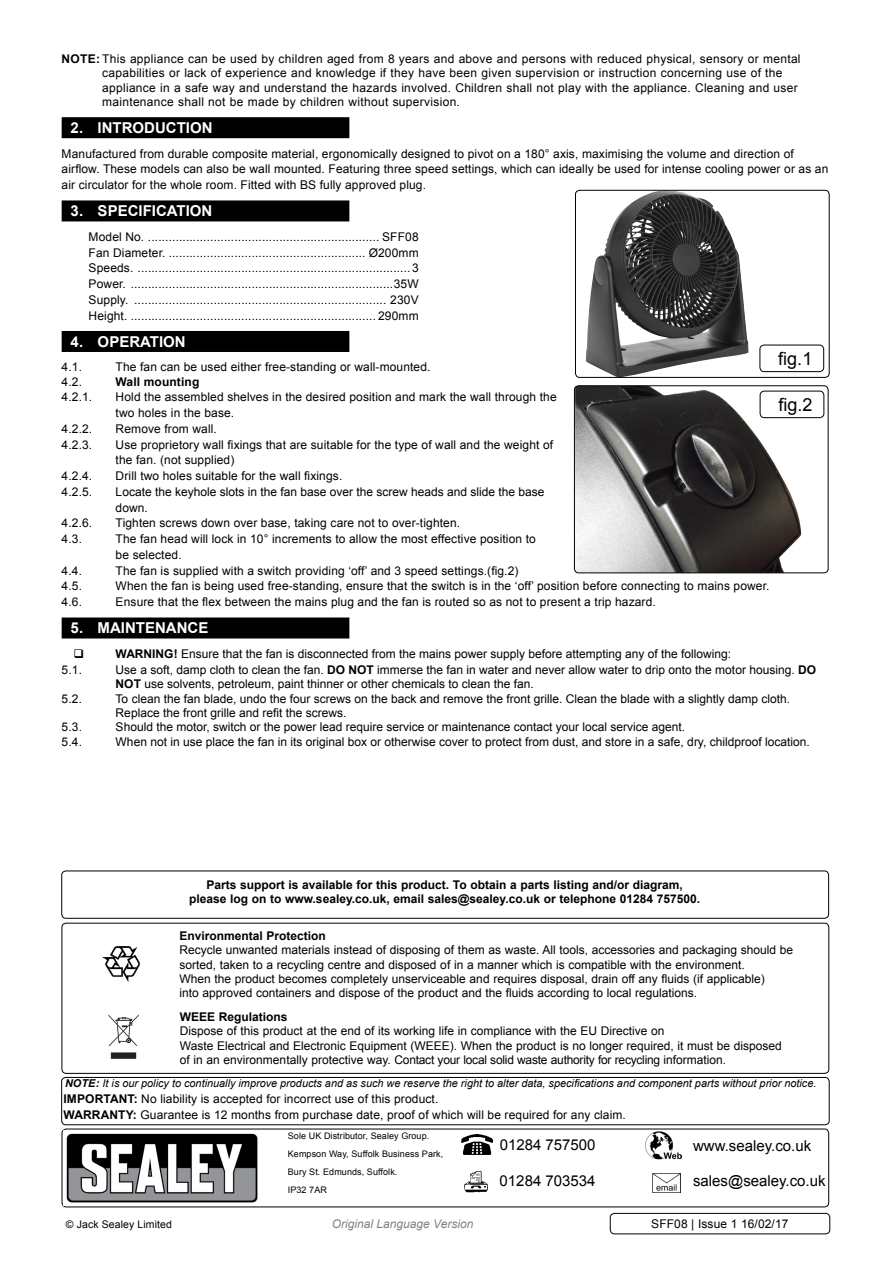
<style>
.page{position:relative;width:893px;height:1263px;background:#fff}
.page>*{position:absolute;margin:0;border:0;box-sizing:border-box;transform-origin:0 0}
.t1{font:18px "Arial";color:#000}
.t2{font:15px "Arial";color:#000}
.t3{font:700 15px "Arial";color:#fff}
.t4{font:12px/15.8px "Arial";letter-spacing:.01em;color:#000}
.t5{font:700 12px/14.4px "Arial";color:#000;text-align:center}
.t6{font:italic 12px "Arial";color:#808285}
.t7{font:italic 10.8px "Arial";color:#000}
.t8{font:10.5px "Arial";letter-spacing:.01em;color:#000}
.t9{font:9px/18px "Arial";letter-spacing:.01em;color:#000}
.s1{font-weight:700}
</style>
<div class="page">
<div style="left:62px;top:117px;width:287px;height:21px;background:#000"></div>
<div style="left:62px;top:200px;width:287px;height:21px;background:#000"></div>
<div style="left:62px;top:331px;width:287px;height:21px;background:#000"></div>
<div style="left:62px;top:617px;width:287px;height:21px;background:#000"></div>
<div style="left:61px;top:1077px;width:769px;height:48px;border:1px solid #000;border-radius:4px"></div>
<div style="left:62px;top:1129px;width:767px;height:78px;border:1px solid #000;border-radius:4px"></div>
<img style="left:64px;top:1130px;width:196px;height:76px">
<img style="left:646px;top:1131px;width:36px;height:29px">
<img style="left:464px;top:1171px;width:24px;height:21px">
<img style="left:461px;top:1135px;width:31px;height:20px">
<img style="left:652px;top:1173px;width:28px;height:19px">
<div style="left:610px;top:1213px;width:220px;height:21px;border:1px solid #000;border-radius:4px"></div>
<img style="left:102px;top:946px;width:38px;height:36px">
<img style="left:108px;top:1014px;width:31px;height:45px">
<div style="left:62px;top:923px;width:767px;height:151px;border:1px solid #000;border-radius:4px"></div>
<div style="left:61px;top:870px;width:768px;height:49px;border:1px solid #000;border-radius:4px"></div>
<img style="left:586px;top:192px;width:163px;height:184px">
<div style="left:575px;top:190px;width:255px;height:188px;border:1px solid #000;border-radius:4px"></div>
<img style="left:575px;top:387px;width:229px;height:186px">
<div style="left:574px;top:385px;width:254px;height:188px;border:1px solid #000;border-radius:4px"></div>
<div style="left:759px;top:345px;width:65px;height:27px;border:1px solid #000;border-radius:4px"></div>
<div style="left:760px;top:391px;width:64px;height:27px;border:1px solid #000;border-radius:4px"></div>
<p class="t4" style="left:102px;top:51px;width:700px;line-height:14.4px;text-indent:-40px"><span class="s1">NOTE:</span> This appliance can be used by children aged from 8 years and above and persons with reduced physical, sensory or mental capabilities or lack of experience and knowledge if they have been given supervision or instruction concerning use of the appliance in a safe way and understand the hazards involved. Children shall not play with the appliance. Cleaning and user maintenance shall not be made by children without supervision.</p>
<p class="t3" style="left:71px;top:118px;width:143px">2. introduction</p>
<p class="t4" style="left:62px;top:146px;width:768px">Manufactured from durable composite material, ergonomically designed to pivot on a 180° axis, maximising the volume and direction of airflow. These models can also be wall mounted. Featuring three speed settings, which can ideally be used for intense cooling power or as an air circulator for the whole room. Fitted with BS fully approved plug.</p>
<p class="t3" style="left:71px;top:201px;width:143px">3. specification</p>
<p class="t4" style="left:89px;top:229px;width:302px">Model No. ................................................................... SFF</p>
<p class="t4" style="left:89px;top:229px;width:332px;text-align:justify;text-indent:317px">08<br>Fan Diameter. ......................................................... Ø200mm Speeds. ...............................................................................3<br>Power. ............................................................................35W Supply. ......................................................................... 230V Height. ....................................................................... 290mm</p>
<p class="t3" style="left:71px;top:332px;width:117px">4. operation</p>
<p class="t4" style="left:62px;top:359px;width:22px">4.1.</p>
<p class="t4" style="left:116px;top:359px;width:316px">The fan can be used either free-standing or wall-mounted.</p>
<p class="t4" style="left:62px;top:374px;width:22px">4.2.</p>
<p class="t5" style="left:116px;top:375px;width:85px">Wall mounting</p>
<p class="t4" style="left:62px;top:389px;width:32px">4.2.1.</p>
<p class="t4" style="left:116px;top:389px;width:443px">Hold the assembled shelves in the desired position and mark the wall through the two holes in the base.</p>
<p class="t4" style="left:62px;top:421px;width:32px">4.2.2.</p>
<p class="t4" style="left:116px;top:421px;width:103px">Remove from wall.</p>
<p class="t4" style="left:62px;top:437px;width:32px">4.2.3.</p>
<p class="t4" style="left:116px;top:437px;width:439px">Use proprietory wall fixings that are suitable for the type of wall and the weight of the fan. (not supplied)</p>
<p class="t4" style="left:62px;top:468px;width:32px">4.2.4.</p>
<p class="t4" style="left:116px;top:468px;width:228px">Drill two holes suitable for the wall fixings.</p>
<p class="t4" style="left:62px;top:484px;width:32px">4.2.5.</p>
<p class="t4" style="left:116px;top:484px;width:430px">Locate the keyhole slots in the fan base over the screw heads and slide the base down.</p>
<p class="t4" style="left:62px;top:515px;width:32px">4.2.6.</p>
<p class="t4" style="left:116px;top:515px;width:346px">Tighten screws down over base, taking care not to over-tighten.</p>
<p class="t4" style="left:62px;top:531px;width:22px">4.3.</p>
<p class="t4" style="left:116px;top:531px;width:422px">The fan head will lock in 10° increments to allow the most effective position to be selected.</p>
<p class="t4" style="left:62px;top:563px;width:22px">4.4.</p>
<p class="t4" style="left:116px;top:563px;width:404px">The fan is supplied with a switch providing ‘off’ and 3 speed settings.(fig.2)</p>
<p class="t4" style="left:62px;top:578px;width:22px">4.5.</p>
<p class="t4" style="left:116px;top:578px;width:655px">When the fan is being used free-standing, ensure that the switch is in the ‘off’ position before connecting to mains power.</p>
<p class="t4" style="left:62px;top:594px;width:22px">4.6.</p>
<p class="t4" style="left:116px;top:594px;width:542px">Ensure that the flex between the mains plug and the fan is routed so as not to present a trip hazard.</p>
<p class="t3" style="left:71px;top:618px;width:139px">5. maintenance</p>
<p class="t5" style="left:116px;top:647px;width:21px">WARN</p>
<p class="t4" style="left:152px;top:646px;width:580px"><span class="s1">ING!</span> Ensure that the fan is disconnected from the mains power supply before attempting any of the following:</p>
<p class="t4" style="left:62px;top:662px;width:40px">5.1. U</p>
<h1 class="t1" style="left:778px;top:346px;width:36px">fig.1</h1>
<h1 class="t1" style="left:778px;top:392px;width:36px">fig.2</h1>
<p class="t4" style="left:116px;top:662px;width:692px;line-height:14.4px;text-indent:9px">se a soft, damp cloth to clean the fan. <span class="s1">DO NOT</span> immerse the fan in water and never allow water to drip onto the motor housing. <span class="s1">DO<br>NOT</span> use solvents, petroleum, paint thinner or other chemicals to clean the fan.</p>
<p class="t4" style="left:62px;top:691px;width:40px">5.2. T</p>
<p class="t4" style="left:122px;top:691px;width:670px">o clean the fan blade, undo the four screws on the back and remove the front grille. Clean the blade with a slightly damp cloth.</p>
<p class="t4" style="left:89px;top:705px;width:19px">R</p>
<p class="t4" style="left:124px;top:705px;width:224px">eplace the front grille and refit the screws.</p>
<p class="t4" style="left:62px;top:719px;width:40px">5.3. S</p>
<p class="t4" style="left:124px;top:719px;width:563px">hould the motor, switch or the power lead require service or maintenance contact your local service agent.</p>
<p class="t4" style="left:62px;top:734px;width:22px">5.4.</p>
<p class="t4" style="left:116px;top:734px;width:696px">When not in use place the fan in its original box or otherwise cover to protect from dust, and store in a safe, dry, childproof location.</p>
<p class="t5" style="left:189px;top:878px;width:513px">Parts support is available for this product. To obtain a parts listing and/or diagram, please log on to www.sealey.co.uk, email sales@sealey.co.uk or telephone 01284 757500.</p>
<p class="t5" style="left:179px;top:929px;width:148px">Environmental Protection</p>
<p class="t4" style="left:179px;top:943px;width:615px;line-height:14.4px">Recycle unwanted materials instead of disposing of them as waste. All tools, accessories and packaging should be sorted, taken to a recycling centre and disposed of in a manner which is compatible with the environment.<br>When the product becomes completely unserviceable and requires disposal, drain off any fluids (if applicable)<br>into approved containers and dispose of the product and the fluids according to local regulations.</p>
<p class="t5" style="left:180px;top:1010px;width:20px">WEEE</p>
<p class="t5" style="left:219px;top:1010px;width:70px">Regulations</p>
<p class="t4" style="left:180px;top:1024px;width:603px;line-height:14.4px">Dispose of this product at the end of its working life in compliance with the EU Directive on<br>Waste Electrical and Electronic Equipment (WEEE). When the product is no longer required, it must be disposed of in an environmentally protective way. Contact your local solid waste authority for recycling information.</p>
<p class="t7" style="left:65px;top:1076px;width:753px"><span class="s1">NOTE:</span> It is our policy to continually improve products and as such we reserve the right to alter data, specifications and component parts without prior notice.</p>
<p class="t5" style="left:64px;top:1092px;width:24px">IMPOR</p>
<p class="t4" style="left:103px;top:1091px;width:336px"><span class="s1">TANT:</span> No liability is accepted for incorrect use of this product.</p>
<p class="t5" style="left:64px;top:1108px;width:21px">WARRAN</p>
<p class="t4" style="left:118px;top:1107px;width:509px"><span class="s1">TY:</span> Guarantee is 12 months from purchase date, proof of which will be required for any claim.</p>
<p class="t9" style="left:288px;top:1127px;width:157px">Sole UK Distributor, Sealey Group. kempson Way, Suffolk Business Park,<br>Bury St. Edmunds, Suffolk.<br>I P32 7AR</p>
<p class="t2" style="left:693px;top:1135px;width:120px">www.sealey.co.uk</p>
<p class="t2" style="left:500px;top:1135px;width:97px">01284 757500</p>
<p class="t2" style="left:500px;top:1171px;width:97px">01284 703534</p>
<p class="t2" style="left:693px;top:1171px;width:134px">sales@sealey.co.uk</p>
<p class="t8" style="left:66px;top:1217px;width:108px">© Jack Sealey Limited</p>
<p class="t6" style="left:332px;top:1216px;width:143px">Original Language Version</p>
<p class="t4" style="left:651px;top:1216px;width:139px">SFF08 | Issue 1 16/02/17</p>
</div>
